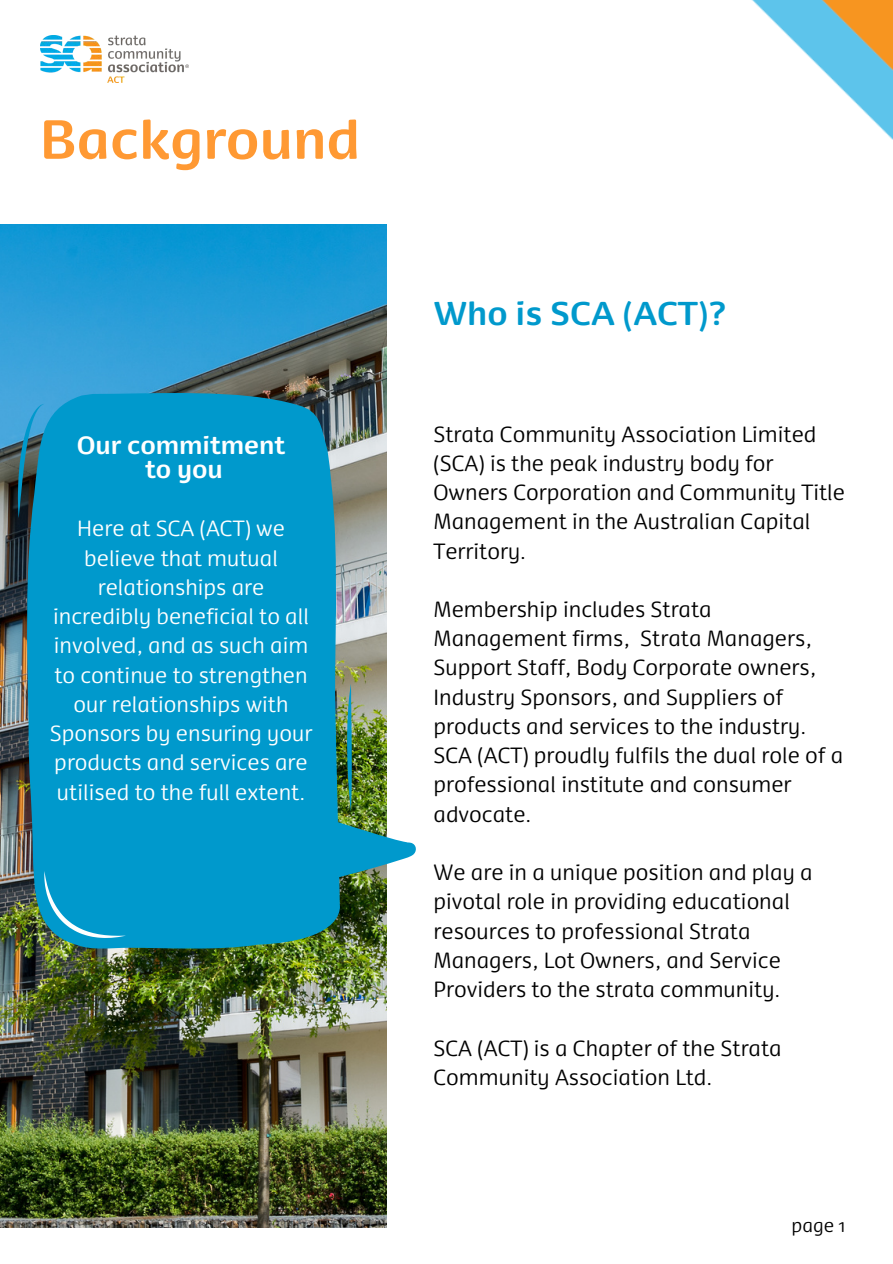
<style>
.page{position:relative;width:893px;height:1264px;background:#fff}
.page>*{position:absolute;margin:0;border:0;box-sizing:border-box;transform-origin:0 0}
.t1{font:700 52.5px "Dancer Pro";color:#f93}
.t2{font:700 31.5px "Dancer Pro";color:#09c}
.t3{font:700 24px "Dancer Pro";color:#fff}
.t4{font:300 21px/29.2px "Dancer Pro";color:#000}
.t5{font:300 21px/29.2px "Dancer Pro";color:#fff;text-align:center}
.t6{font:300 18px "Dancer Pro";color:#000}
</style>
<div class="page">
<img style="left:752px;top:0;width:140px;height:140px">
<img style="left:0;top:224px;width:387px;height:1003px">
<img style="left:40px;top:35px;width:148px;height:48px">
<div style="left:24px;top:393px;width:323px;height:555px;background:#09c"></div>
<img style="left:303px;top:684px;width:113px;height:199px">
<svg style="left:18px;top:404px;width:27px;height:114px;background:#287795"></svg>
<svg style="left:44px;top:871px;width:82px;height:67px;background:#139ecc"></svg>
<p class="t1" style="left:40px;top:119px;width:322px">Background</p>
<p class="t3" style="left:77px;top:436px;width:210px">Our commitment</p>
<p class="t3" style="left:145px;top:459px;width:79px">to you</p>
<p class="t5" style="left:50px;top:516px;width:264px">Here at SCA (ACT) we believe that mutual relationships are incredibly beneficial to all involved, and as such aim to continue to strengthen our relationships with<br>Sponsors by ensuring your products and services are utilised to the full extent.</p>
<p class="t2" style="left:433px;top:301px;width:294px">Who is SCA (ACT)?</p>
<p class="t4" style="left:433px;top:421px;width:413px">Strata Community Association Limited (SCA) is the peak industry body for<br>Owners Corporation and Community Title<br>Management in the Australian Capital<br>Territory.</p>
<p class="t4" style="left:433px;top:596px;width:411px">Membership includes Strata Management firms, Strata Managers, Support Staff, Body Corporate owners, Industry Sponsors, and Suppliers of products and services to the industry.<br>SCA (ACT) proudly fulfils the dual role of a professional institute and consumer advocate.</p>
<p class="t4" style="left:433px;top:859px;width:380px">We are in a unique position and play a pivotal role in providing educational resources to professional Strata Managers, Lot Owners, and Service Providers to the strata community.</p>
<p class="t4" style="left:433px;top:1035px;width:350px">SCA (ACT) is a Chapter of the Strata<br>Community Association Ltd.</p>
<p class="t6" style="left:791px;top:1217px;width:56px">page 1</p>
</div>
